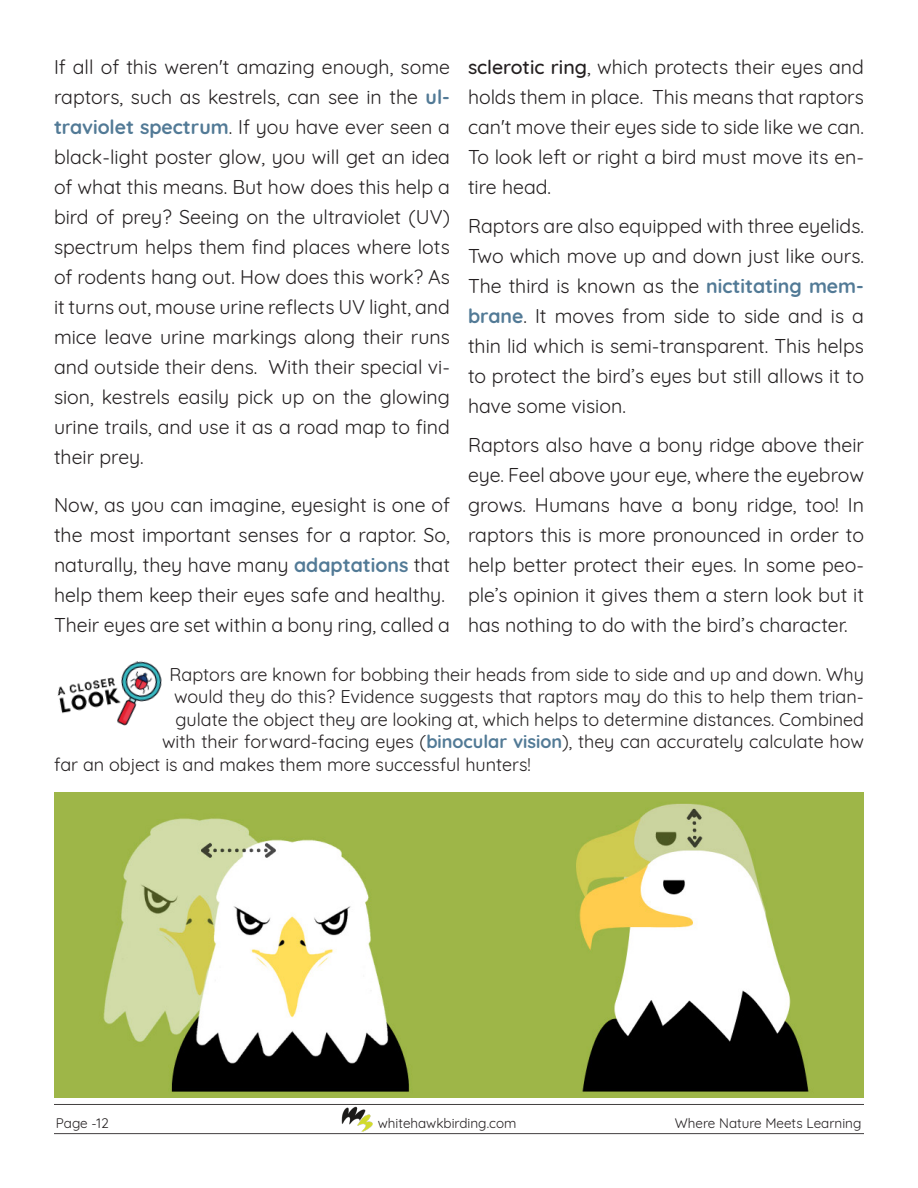
<style>
.page{position:relative;width:918px;height:1188px;background:#fff}
.page>*{position:absolute;margin:0;border:0;box-sizing:border-box;transform-origin:0 0}
.t1{font:19.5px/30px "Quicksand";color:#231f20;text-align:justify}
.t2{font:18px "Quicksand";color:#231f20}
.t3{font:13.5px "Quicksand";color:#231f20}
.s1{font-weight:700;color:#527a96}
.s2{font-weight:500}
</style>
<div class="page">
<hr style="left:54px;top:1104px;width:810px;height:1px;background:#231f20">
<hr style="left:54px;top:1133px;width:810px;height:1px;background:#231f20">
<img style="left:341px;top:1104px;width:31px;height:30px">
<img style="left:57px;top:661px;width:105px;height:65px">
<img style="left:54px;top:793px;width:810px;height:304px">
<p class="t1" style="left:54px;top:50px;width:398px">If all of this weren't amazing enough, some raptors, such as kestrels, can see in the <span class="s1">ul&shy;traviolet spectrum</span>. If you have ever seen a black-light poster glow, you will get an idea of what this means. But how does this help a bird of prey? Seeing on the ultraviolet (UV) spectrum helps them find places where lots of rodents hang out. How does this work? As it turns out, mouse urine reflects UV light, and mice leave urine markings along their runs and outside their dens. With their special vi&shy;sion, kestrels easily pick up on the glowing urine trails, and use it as a road map to find their prey.</p>
<p class="t1" style="left:54px;top:488px;width:398px">Now, as you can imagine, eyesight is one of the most important senses for a raptor. So, naturally, they have many <span class="s1">adaptations</span> that help them keep their eyes safe and healthy.</p>
<p class="t1" style="left:54px;top:608px;width:397px">Their eyes are set within a bony ring, called a</p>
<p class="t1" style="left:468px;top:50px;width:398px"><span class="s2">sclerotic ring</span>, which protects their eyes and holds them in place. This means that raptors can't move their eyes side to side like we can.<br>To look left or right a bird must move its en&shy;tire head.</p>
<p class="t1" style="left:468px;top:209px;width:398px">Raptors are also equipped with three eyelids.<br>Two which move up and down just like ours.<br>The third is known as the <span class="s1">nictitating mem&shy;brane</span>. It moves from side to side and is a thin lid which is semi-transparent. This helps to protect the bird’s eyes but still allows it to have some vision.</p>
<p class="t1" style="left:468px;top:428px;width:398px">Raptors also have a bony ridge above their eye. Feel above your eye, where the eyebrow grows. Humans have a bony ridge, too! In raptors this is more pronounced in order to help better protect their eyes. In some peo&shy;ple’s opinion it gives them a stern look but it has nothing to do with the bird’s character.</p>
<p class="t2" style="left:170px;top:660px;width:696px">Raptors are known for bobbing their heads from side to side and up and down. Why</p>
<p class="t2" style="left:174px;top:683px;width:691px">would they do this? Evidence suggests that raptors may do this to help them trian-</p>
<p class="t2" style="left:176px;top:705px;width:690px">gulate the object they are looking at, which helps to determine distances. Combined</p>
<p class="t2" style="left:162px;top:728px;width:703px">with their forward-facing eyes (<span class="s1">binocular vision</span>), they can accurately calculate how</p>
<p class="t2" style="left:54px;top:750px;width:478px">far an object is and makes them more successful hunters!</p>
<p class="t3" style="left:56px;top:1113px;width:54px">Page -12</p>
<p class="t3" style="left:378px;top:1113px;width:140px">whitehawkbirding.com</p>
<p class="t3" style="left:675px;top:1113px;width:188px">Where Nature Meets Learning</p>
</div>
